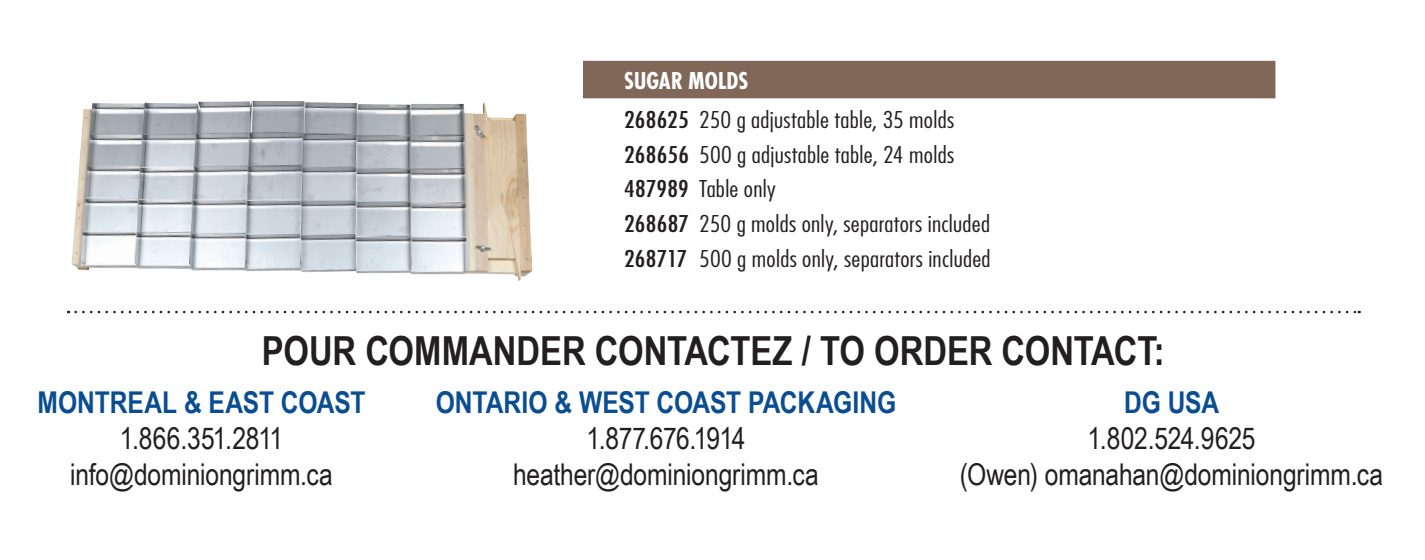
<style>
.page{position:relative;width:1425px;height:560px;background:#fff}
.page>*{position:absolute;margin:0;border:0;box-sizing:border-box;transform-origin:0 0}
.t1{font:700 40px "Arial Narrow";color:#231f20}
.t2{font:30px/36px "Arial Narrow";letter-spacing:-.005em;color:#231f20;text-align:center}
.t3{font:700 30px "Arial Narrow";letter-spacing:-.005em;color:#0b4d91}
.t4{font:300 condensed 22.5px/34.8px "Futura Std";letter-spacing:.01em;color:#231f20;scale:1.15 1}
.s1{font-weight:700;color:#fff}
.s2{font-weight:400}
</style>
<div class="page">
<svg style="left:76px;top:310px;width:1284px;height:3px"></svg>
<img style="left:71px;top:101px;width:461px;height:180px">
<div style="left:583px;top:61px;width:692px;height:37px;background:#806757"></div>
<p class="t4" style="left:624px;top:61px;width:289px;line-height:39.2px"><span class="s1">SUGAR MOLDS<br></span><span class="s2">268625</span> 250 g adjustable table, 35 molds</p>
<p class="t4" style="left:624px;top:137px;width:320px"><span class="s2">268656</span> 500 g adjustable table, 24 molds <span class="s2">487989</span> Table only<br><span class="s2">268687</span> 250 g molds only, separators included <span class="s2">268717</span> 500 g molds only, separators included</p>
<h1 class="t1" style="left:262px;top:321px;width:904px">POUR COMMANDER CONTACTEZ / TO ORDER CONTACT:</h1>
<h2 class="t3" style="left:436px;top:379px;width:462px">ONTARIO &amp; WEST COAST PACKAGING</h2>
<h2 class="t2" style="left:513px;top:419px;width:307px">1.877.676.1914 heather@dominiongrimm.ca</h2>
<h2 class="t3" style="left:37px;top:379px;width:330px">MONTREAL &amp; EAST COAST</h2>
<h2 class="t2" style="left:70px;top:419px;width:264px">1.866.351.2811 info@dominiongrimm.ca</h2>
<h2 class="t3" style="left:1124px;top:379px;width:96px">DG USA</h2>
<h2 class="t2" style="left:960px;top:419px;width:425px">1.802.524.9625<br>(Owen) omanahan@dominiongrimm.ca</h2>
</div>
